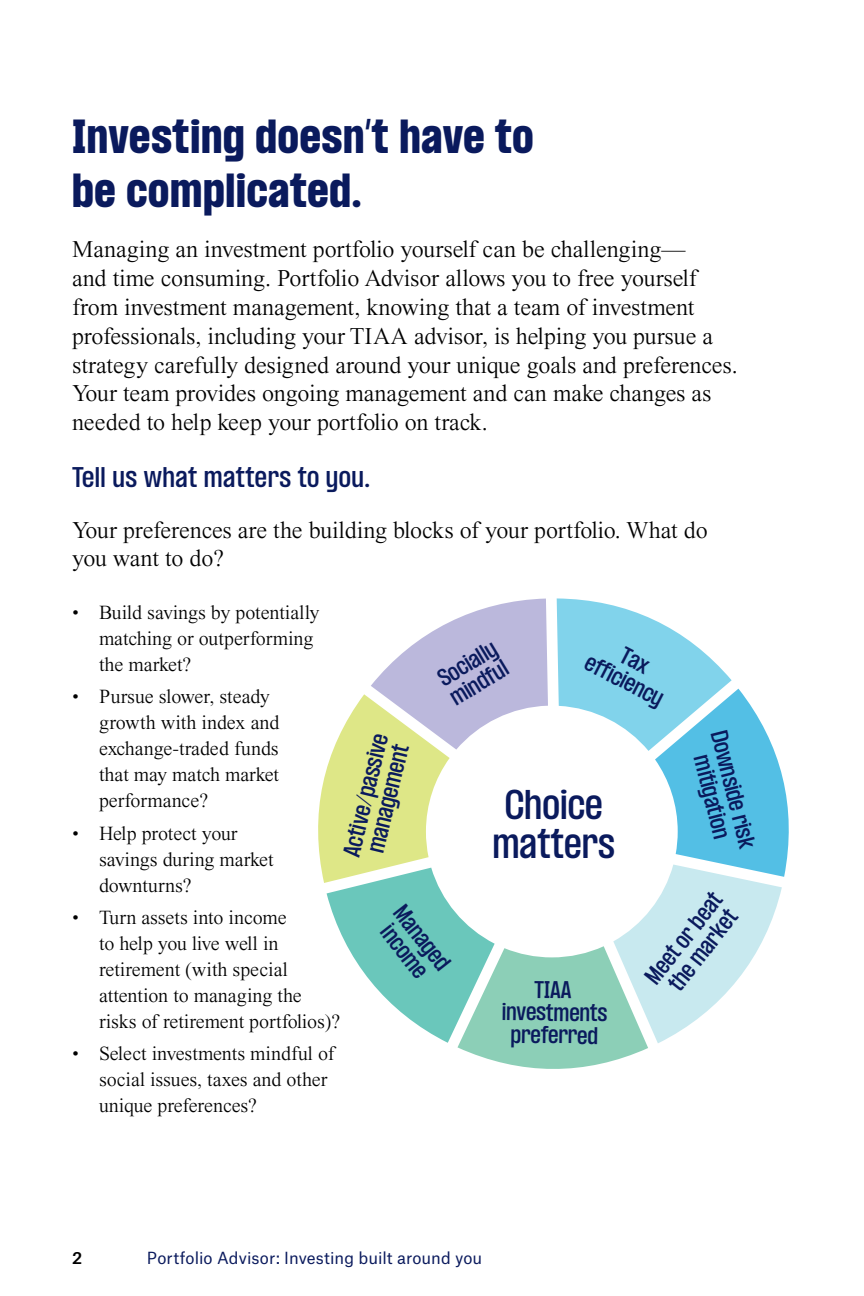
<style>
.page{position:relative;width:864px;height:1296px;background:#fff}
.page>*{position:absolute;margin:0;border:0;box-sizing:border-box;transform-origin:0 0}
.t1{font:900 condensed 42px/54px "PP Formula";letter-spacing:.02em;color:#0a1a5d}
.t2{font:600 condensed 36px/39px "PP Formula";color:#0a1a5d;text-align:center}
.t3{font:600 condensed 25px "PP Formula";letter-spacing:.02em;color:#0a1a5d}
.t4{font:300 24px/28.8px "Times Now";letter-spacing:-.005em;color:#000}
.t5{font:600 condensed 21px/22.4px "PP Formula";color:#0a1a5d;text-align:center}
.t6{font:300 20px/26px "Times Now";letter-spacing:-.005em;color:#000}
.t7{font:16px "Atlas Grotesk";letter-spacing:.005em;color:#0a1a5d}
.t8{font:500 16px "Atlas Grotesk";color:#000}
</style>
<div class="page">
<hr style="left:863px;top:546px;width:1px;height:750px;background:#ecf7f9">
<svg style="left:318px;top:598px;width:471px;height:471px"></svg>
<h1 class="t1" style="left:72px;top:109px;width:463px">Investing doesn’t have to be complicated.</h1>
<p class="t4" style="left:72px;top:235px;width:667px">Managing an investment portfolio yourself can be challenging—<br>and time consuming. Portfolio Advisor allows you to free yourself from investment management, knowing that a team of investment professionals, including your TIAA advisor, is helping you pursue a strategy carefully designed around your unique goals and preferences.<br>Your team provides ongoing management and can make changes as needed to help keep your portfolio on track.</p>
<p class="t3" style="left:72px;top:462px;width:299px">Tell us what matters to you.</p>
<p class="t4" style="left:72px;top:515px;width:637px">Your preferences are the building blocks of your portfolio. What do you want to do?</p>
<p class="t6" style="left:99px;top:600px;width:222px;text-indent:-27px">• Build savings by potentially matching or outperforming the market?</p>
<p class="t6" style="left:99px;top:684px;width:182px;text-indent:-27px">• Pursue slower, steady growth with index and exchange-traded funds that may match market performance?</p>
<p class="t6" style="left:99px;top:820px;width:176px;text-indent:-27px">• Help protect your savings during market downturns?</p>
<p class="t6" style="left:99px;top:904px;width:243px;text-indent:-27px">• Turn assets into income<br>to help you live well in retirement (with special attention to managing the risks of retirement portfolios)?</p>
<p class="t6" style="left:99px;top:1040px;width:237px;text-indent:-27px">• Select investments mindful of social issues, taxes and other unique preferences?</p>
<p class="t5" style="left:434px;top:670px;width:66px;text-align:left;rotate:-31deg">Socially mindful</p>
<p class="t5" style="left:602px;top:631px;width:87px;rotate:27deg">Tax efficiency</p>
<p class="t5" style="left:730px;top:728px;width:122px;rotate:76deg">Downside risk mitigation</p>
<p class="t5" style="left:340px;top:853px;width:127px;rotate:-76deg">Active/passive management</p>
<h2 class="t2" style="left:493px;top:785px;width:124px">Choice matters</h2>
<p class="t5" style="left:641px;top:974px;width:111px;rotate:-52deg">Meet or beat the market</p>
<p class="t5" style="left:408px;top:901px;width:77px;rotate:52deg">Managed income</p>
<p class="t5" style="left:503px;top:978px;width:107px;rotate:1deg">TIAA investments preferred</p>
<p class="t8" style="left:72px;top:1245px;width:12px">2</p>
<p class="t7" style="left:147px;top:1245px;width:337px">Portfolio Advisor: Investing built around you</p>
</div>
